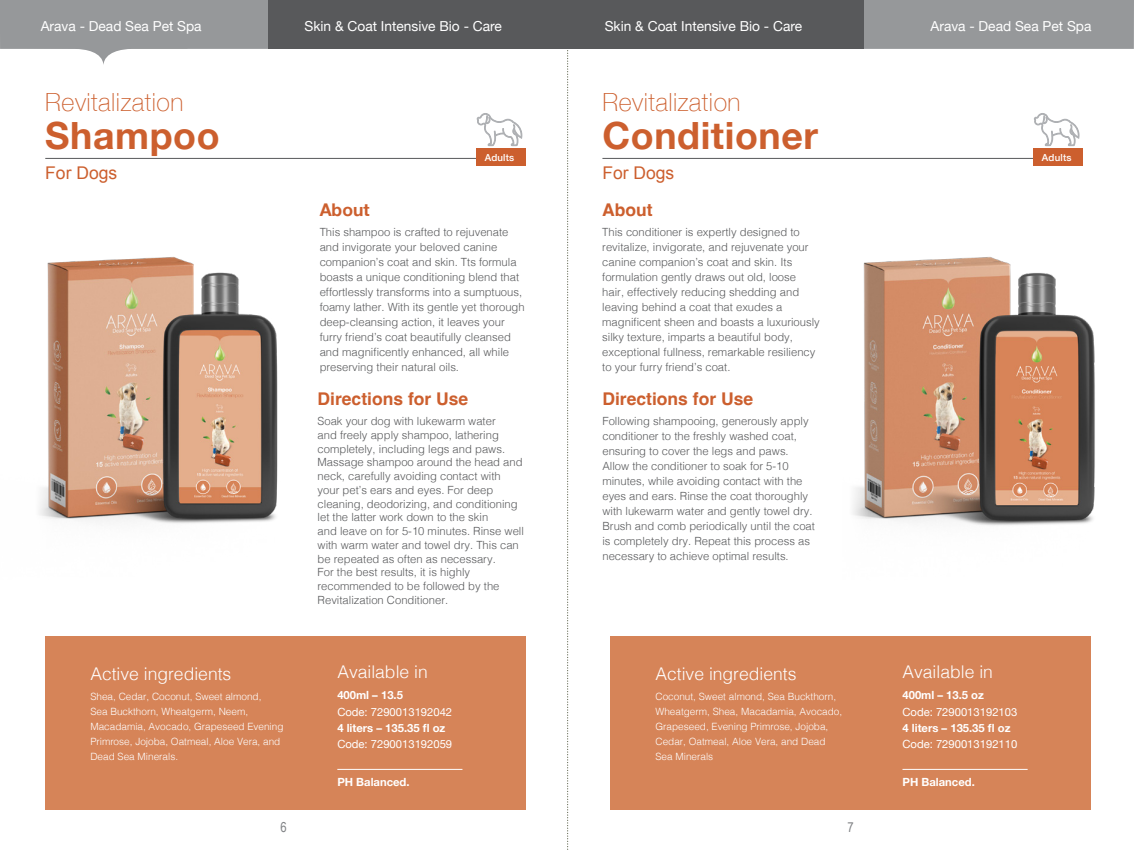
<style>
.page{position:relative;width:1134px;height:851px;background:#fff}
.page>*{position:absolute;margin:0;border:0;box-sizing:border-box;transform-origin:0 0}
.t1{font:700 37.5px "Helvetica Neue";letter-spacing:.015em;color:#cc5f2e}
.t2{font:100 25px "Helvetica Neue";letter-spacing:.02em;color:#cc5f2e}
.t3{font:300 17.5px "Helvetica";color:#fff}
.t4{font:700 17.5px "Helvetica";color:#cc5f2e}
.t5{font:17.5px "Arial";color:#cc5f2e}
.t6{font:700 17.5px "Helvetica Neue";color:#cc5f2e}
.t7{font:13.75px "Helvetica Neue";color:#fff}
.t8{font:13.75px "Arial Narrow";color:#808285}
.t9{font:300 11.25px/15px "Helvetica";color:#58595b}
.t10{font:700 11.25px "Helvetica Neue";color:#fff}
.t11{font:11.25px "Helvetica Neue";color:#fff}
.t12{font:300 10px/15px "Helvetica";color:#fff}
.t13{font:500 9.75px "Helvetica Neue";letter-spacing:.02em;color:#fff}
</style>
<div class="page">
<svg style="left:567px;top:65px;width:2px;height:785px"></svg>
<div style="left:45px;top:636px;width:480px;height:173px;background:#d68458"></div>
<hr style="left:45px;top:158px;width:480px;height:1px;background:#58595b">
<svg style="left:477px;top:113px;width:45px;height:34px"></svg>
<div style="left:476px;top:148px;width:49px;height:18px;background:#cc5f2e"></div>
<hr style="left:602px;top:158px;width:480px;height:1px;background:#58595b">
<svg style="left:1034px;top:113px;width:46px;height:34px"></svg>
<div style="left:1033px;top:148px;width:49px;height:18px;background:#cc5f2e"></div>
<img style="left:39px;top:257px;width:239px;height:267px">
<img style="left:853px;top:257px;width:242px;height:269px">
<div style="left:610px;top:636px;width:480px;height:173px;background:#d68458"></div>
<hr style="left:902px;top:769px;width:126px;height:1px;background:#fff">
<hr style="left:337px;top:769px;width:125px;height:1px;background:#fff">
<svg style="left:0;top:0;width:1134px;height:65px;fill:#96989a"></svg>
<div style="left:268px;top:0;width:596px;height:49px;background:#58595b"></div>
<p class="t7" style="left:41px;top:16px;width:162px">Arava - Dead Sea Pet Spa</p>
<p class="t7" style="left:304px;top:16px;width:199px">Skin &amp; Coat Intensive Bio - Care</p>
<p class="t7" style="left:605px;top:16px;width:199px">Skin &amp; Coat Intensive Bio - Care</p>
<p class="t7" style="left:930px;top:16px;width:162px">Arava - Dead Sea Pet Spa</p>
<h2 class="t2" style="left:45px;top:83px;width:140px">Revitalization</h2>
<h1 class="t1" style="left:45px;top:106px;width:176px">Shampoo</h1>
<h3 class="t5" style="left:45px;top:162px;width:73px">For Dogs</h3>
<h3 class="t3" style="left:90px;top:658px;width:143px">Active ingredients</h3>
<p class="t12" style="left:90px;top:688px;width:195px">Shea, Cedar, Coconut, Sweet almond,<br>Sea Buckthorn, Wheatgerm, Neem, Macadamia, Avocado, Grapeseed Evening Primrose, Jojoba, Oatmeal, Aloe Vera, and Dead Sea Minerals.</p>
<p class="t13" style="left:485px;top:149px;width:31px">Adults</p>
<h3 class="t6" style="left:320px;top:196px;width:51px">About</h3>
<p class="t9" style="left:320px;top:224px;width:207px">This shampoo is crafted to rejuvenate and invigorate your beloved canine companion’s coat and skin. Tts formula boasts a unique conditioning blend that effortlessly transforms into a sumptuous, foamy lather. With its gentle yet thorough deep-cleansing action, it leaves your furry friend’s coat beautifully cleansed and magnificently enhanced, all while preserving their natural oils.</p>
<h3 class="t4" style="left:318px;top:388px;width:152px">Directions for Use</h3>
<p class="t9" style="left:318px;top:413px;width:208px;line-height:13.8px">Soak your dog with lukewarm water<br>and freely apply shampoo, lathering completely, including legs and paws.<br>Massage shampoo around the head and neck, carefully avoiding contact with your pet’s ears and eyes. For deep cleaning, deodorizing, and conditioning let the latter work down to the skin<br>and leave on for 5-10 minutes. Rinse well with warm water and towel dry. This can be repeated as often as necessary.<br>For the best results, it is highly recommended to be followed by the Revitalization Conditioner.</p>
<h3 class="t3" style="left:337px;top:657px;width:92px">Available in</h3>
<p class="t10" style="left:337px;top:686px;width:67px">400ml – 13.5</p>
<p class="t11" style="left:337px;top:703px;width:116px">Code: 7290013192042</p>
<p class="t10" style="left:337px;top:719px;width:110px">4 liters – 135.35 fl oz</p>
<p class="t11" style="left:337px;top:736px;width:116px">Code: 7290013192059</p>
<p class="t10" style="left:337px;top:772px;width:74px">PH Balanced.</p>
<h2 class="t2" style="left:602px;top:83px;width:140px">Revitalization</h2>
<h1 class="t1" style="left:602px;top:106px;width:217px">Conditioner</h1>
<h3 class="t5" style="left:602px;top:162px;width:73px">For Dogs</h3>
<h3 class="t4" style="left:602px;top:199px;width:52px">About</h3>
<p class="t9" style="left:602px;top:224px;width:219px">This conditioner is expertly designed to revitalize, invigorate, and rejuvenate your canine companion’s coat and skin. Its formulation gently draws out old, loose hair, effectively reducing shedding and leaving behind a coat that exudes a magnificent sheen and boasts a luxuriously silky texture, imparts a beautiful body, exceptional fullness, remarkable resiliency to your furry friend’s coat.</p>
<h3 class="t4" style="left:602px;top:388px;width:152px">Directions for Use</h3>
<p class="t9" style="left:602px;top:412px;width:214px">Following shampooing, generously apply conditioner to the freshly washed coat, ensuring to cover the legs and paws.<br>Allow the conditioner to soak for 5-10 minutes, while avoiding contact with the eyes and ears. Rinse the coat thoroughly with lukewarm water and gently towel dry.<br>Brush and comb periodically until the coat is completely dry. Repeat this process as necessary to achieve optimal results.</p>
<h3 class="t3" style="left:655px;top:658px;width:143px">Active ingredients</h3>
<p class="t12" style="left:655px;top:688px;width:188px">Coconut, Sweet almond, Sea Buckthorn, Wheatgerm, Shea, Macadamia, Avocado, Grapeseed, Evening Primrose, Jojoba, Cedar, Oatmeal, Aloe Vera, and Dead Sea Minerals</p>
<p class="t8" style="left:280px;top:816px;width:8px">6</p>
<p class="t8" style="left:847px;top:816px;width:8px">7</p>
<p class="t13" style="left:1042px;top:149px;width:31px">Adults</p>
<h3 class="t3" style="left:902px;top:657px;width:92px">Available in</h3>
<p class="t10" style="left:902px;top:686px;width:83px">400ml – 13.5 oz</p>
<p class="t11" style="left:902px;top:703px;width:116px">Code: 7290013192103</p>
<p class="t10" style="left:902px;top:719px;width:110px">4 liters – 135.35 fl oz</p>
<p class="t11" style="left:902px;top:736px;width:116px">Code: 7290013192110</p>
<p class="t10" style="left:902px;top:772px;width:74px">PH Balanced.</p>
</div>
